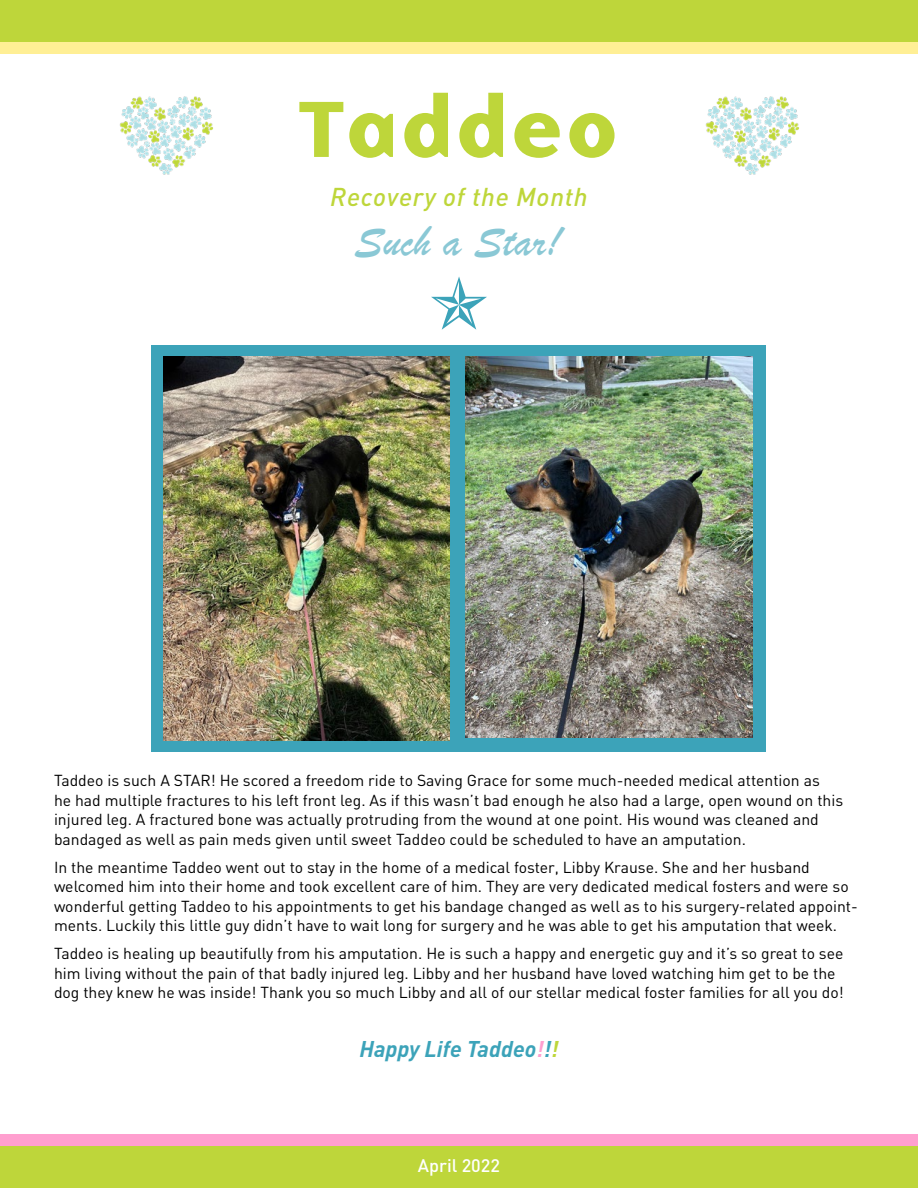
<style>
.page{position:relative;width:918px;height:1188px;background:#fff}
.page>*{position:absolute;margin:0;border:0;box-sizing:border-box;transform-origin:0 0}
.t1{font:82.5px "Base Nine B";color:#bed63a}
.t2{font:45px "Brush Script";color:#8ac8d5}
.t3{font:italic 500 25.5px "DIN";letter-spacing:.03em;color:#bed63a}
.t4{font:italic 700 22.5px "DIN";color:#3ca3b9}
.t5{font:500 18px "DIN";color:#fff}
.t6{font:15.75px/19.5px "DIN";color:#000}
.s1{color:#ff9fcf}
.s2{color:#bed63a}
</style>
<div class="page">
<div style="left:0;top:0;width:918px;height:48px;background:#bed63a"></div>
<div style="left:0;top:42px;width:918px;height:12px;background:#ffef95"></div>
<div style="left:0;top:1143px;width:918px;height:45px;background:#bed63a"></div>
<div style="left:0;top:1134px;width:918px;height:12px;background:#ff9fcf"></div>
<div style="left:151px;top:345px;width:615px;height:407px;background:#3ca3b9"></div>
<img style="left:119px;top:96px;width:94px;height:79px">
<img style="left:705px;top:96px;width:94px;height:79px">
<img style="left:164px;top:356px;width:286px;height:384px">
<img style="left:465px;top:356px;width:288px;height:382px">
<h1 class="t1" style="left:298px;top:63px;width:323px">Taddeo</h1>
<h3 class="t3" style="left:330px;top:180px;width:259px">Recovery of the Month</h3>
<h2 class="t2" style="left:355px;top:211px;width:208px">Such a Star!</h2>
<p class="t6" style="left:54px;top:770px;width:791px">Taddeo is such A STAR! He scored a freedom ride to Saving Grace for some much-needed medical attention as<br>he had multiple fractures to his left front leg. As if this wasn’t bad enough he also had a large, open wound on this injured leg. A fractured bone was actually protruding from the wound at one point. His wound was cleaned and bandaged as well as pain meds given until sweet Taddeo could be scheduled to have an amputation.</p>
<p class="t6" style="left:54px;top:857px;width:805px">In the meantime Taddeo went out to stay in the home of a medical foster, Libby Krause. She and her husband welcomed him into their home and took excellent care of him. They are very dedicated medical fosters and were so wonderful getting Taddeo to his appointments to get his bandage changed as well as to his surgery-related appoint&shy;ments. Luckily this little guy didn’t have to wait long for surgery and he was able to get his amputation that week.</p>
<p class="t6" style="left:54px;top:944px;width:791px">Taddeo is healing up beautifully from his amputation. He is such a happy and energetic guy and it’s so great to see him living without the pain of that badly injured leg. Libby and her husband have loved watching him get to be the dog they knew he was inside! Thank you so much Libby and all of our stellar medical foster families for all you do!</p>
<h3 class="t4" style="left:359px;top:1034px;width:201px">Happy Life Taddeo<span class="s1">!</span>!<span class="s2">!</span></h3>
<p class="t5" style="left:418px;top:1154px;width:84px">April 2022</p>
</div>
